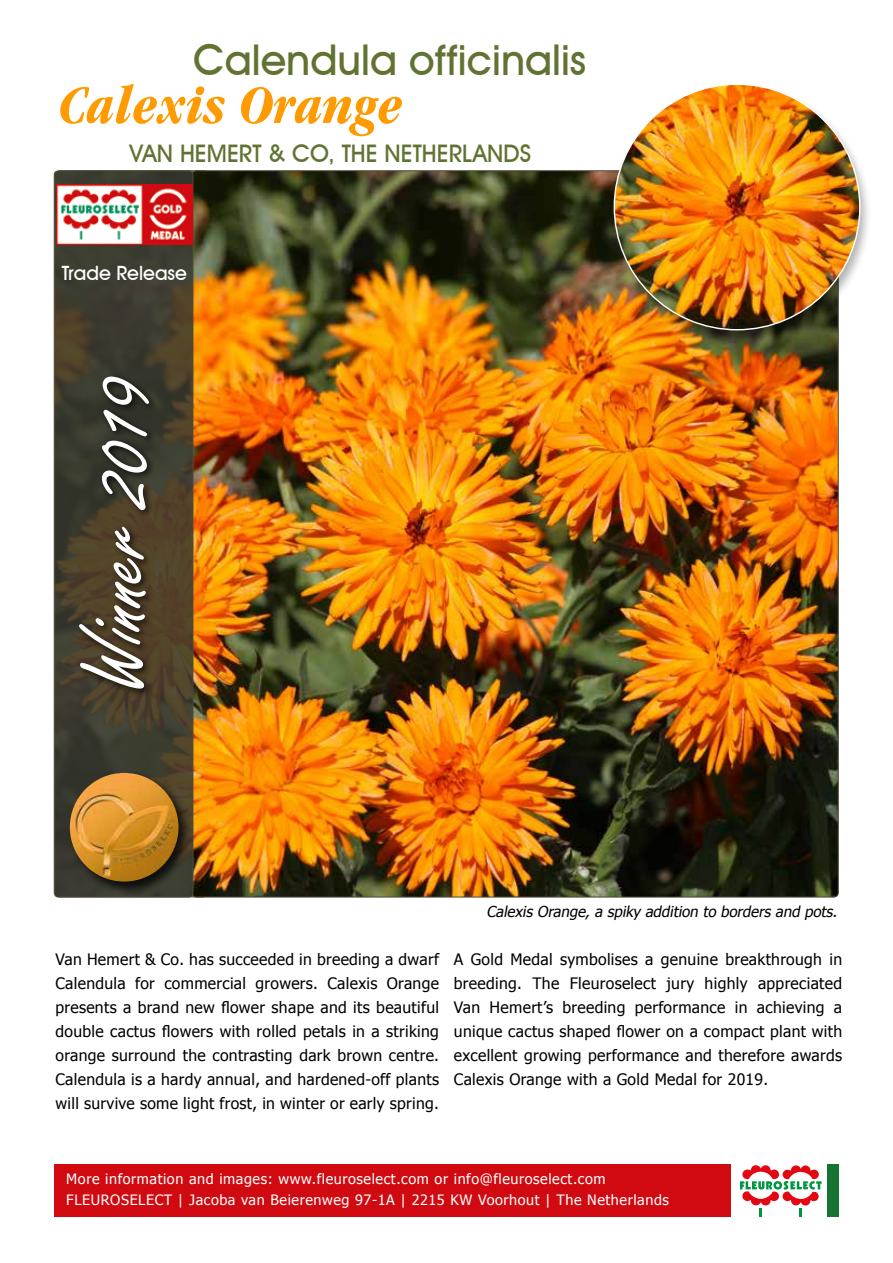
<style>
.page{position:relative;width:893px;height:1263px;background:#fff}
.page>*{position:absolute;margin:0;border:0;box-sizing:border-box;transform-origin:0 0}
.t1{font:93px "Freestyle Script";color:#fff}
.t2{font:italic 700 condensed 56.1px "Garamond";color:#ff9a00}
.t3{font:500 42.45px "Avant Garde IT Cby BT";color:#617333}
.t4{font:500 24.3px "Avant Garde IT Cby BT";color:#617333}
.t5{font:500 19.65px "Avant Garde IT Cby BT";color:#fff}
.t6{font:15.75px/24px "Tahoma";letter-spacing:.02em;color:#000;text-align:justify}
.t7{font:italic 15px "Tahoma";color:#000}
.t8{font:14.25px/21px "Tahoma";letter-spacing:.04em;color:#fff}
</style>
<div class="page">
<img style="left:54px;top:171px;width:784px;height:726px">
<svg style="left:54px;top:171px;width:139px;height:726px;background:#433d2d"></svg>
<div style="left:54px;top:171px;width:139px;height:726px;border:1px solid #524b39;border-radius:4px"></div>
<div style="left:54px;top:1164px;width:677px;height:52px;background:#d00a10"></div>
<div style="left:827px;top:1164px;width:12px;height:52px;background:#167433"></div>
<div style="left:68px;top:771px;width:124px;height:124px;background:#000;opacity:.75"></div>
<img style="left:70px;top:773px;width:109px;height:108px;border-radius:54px">
<img style="left:56px;top:185px;width:136px;height:59px">
<svg style="left:740px;top:1165px;width:82px;height:51px"></svg>
<div style="left:609px;top:82px;width:264px;height:264px;background:#000;opacity:.3"></div>
<img style="left:614px;top:84px;width:246px;height:246px;border-radius:123px">
<div style="left:75px;top:373px;width:82px;height:325px;background:#000;opacity:.75"></div>
<h3 class="t3" style="left:193px;top:34px;width:395px">Calendula officinalis</h3>
<h2 class="t2" style="left:59px;top:73px;width:345px">Calexis Orange</h2>
<h3 class="t4" style="left:130px;top:138px;width:403px">VAN HEMERT &amp; CO, THE NETHERLANDS</h3>
<p class="t5" style="left:62px;top:261px;width:127px">Trade Release</p>
<h1 class="t1" style="left:62px;top:688px;width:314px;rotate:-88deg">Winner 2019</h1>
<p class="t6" style="left:56px;top:946px;width:385px">Van Hemert &amp; Co. has succeeded in breeding a dwarf Calendula for commercial growers. Calexis Orange presents a brand new flower shape and its beautiful double cactus flowers with rolled petals in a striking orange surround the contrasting dark brown centre.<br>Calendula is a hardy annual, and hardened-off plants will survive some light frost, in winter or early spring.</p>
<p class="t7" style="left:487px;top:901px;width:355px">Calexis Orange, a spiky addition to borders and pots.</p>
<p class="t6" style="left:454px;top:946px;width:390px">A Gold Medal symbolises a genuine breakthrough in breeding. The Fleuroselect jury highly appreciated Van Hemert’s breeding performance in achieving a unique cactus shaped flower on a compact plant with excellent growing performance and therefore awards Calexis Orange with a Gold Medal for 2019.</p>
<p class="t8" style="left:66px;top:1167px;width:604px">More information and images: www.fleuroselect.com or info@fleuroselect.com<br>FLEUROSELECT | Jacoba van Beierenweg 97-1A | 2215 KW Voorhout | The Netherlands</p>
</div>
